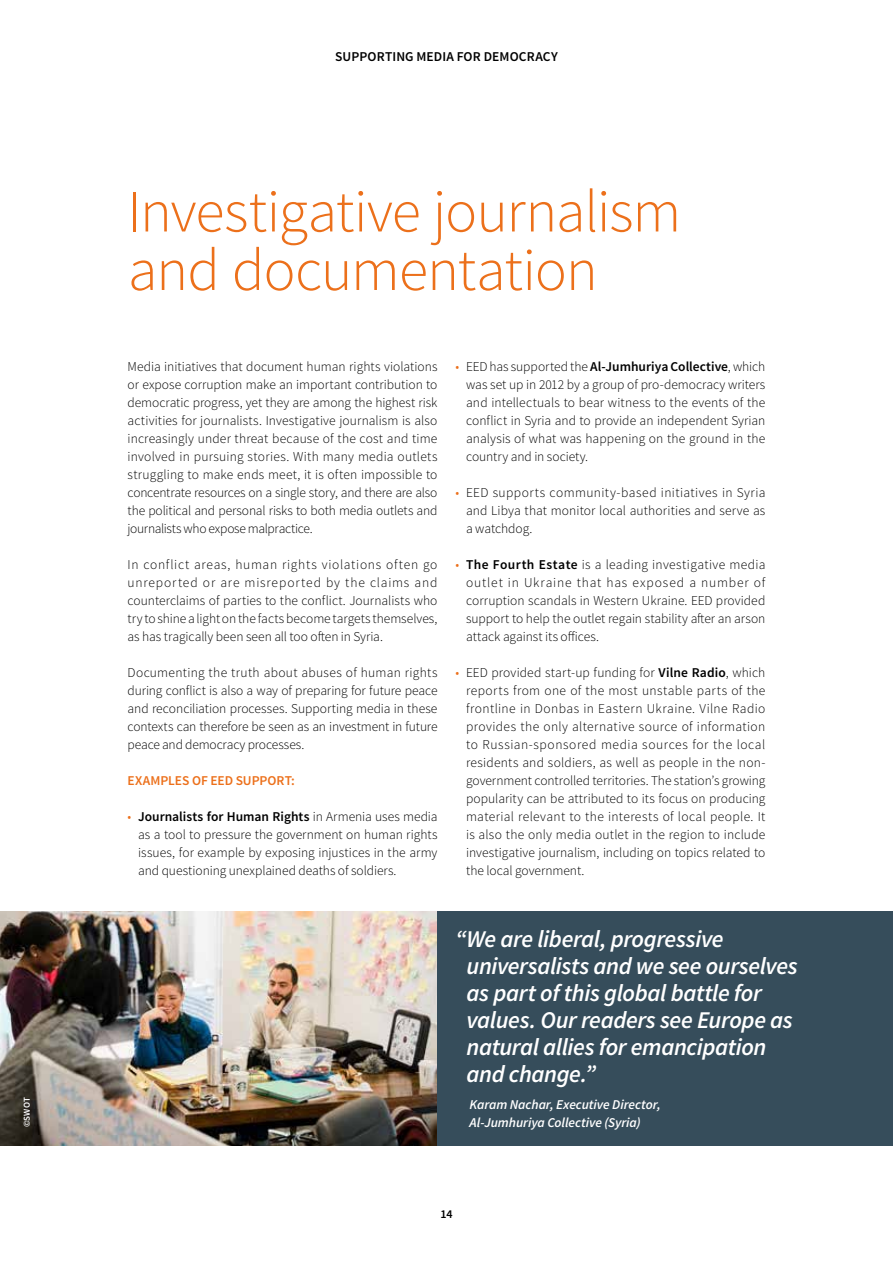
<style>
.page{position:relative;width:893px;height:1263px;background:#fff}
.page>*{position:absolute;margin:0;border:0;box-sizing:border-box;transform-origin:0 0}
.t1{font:300 60px/58.5px "Source Sans Pro";letter-spacing:-.02em;color:#ec701b}
.t2{font:italic 600 24px/27px "Source Sans Pro";letter-spacing:-.015em;color:#fff}
.t3{font:300 13.5px/18px "Source Sans Pro";color:#000;text-align:justify}
.t4{font:italic 600 13.5px/18px "Source Sans Pro";letter-spacing:-.005em;color:#fff}
.t5{font:600 13.5px "Source Sans Pro";letter-spacing:.01em;color:#000}
.t6{font:600 13.5px "Source Sans Pro";color:#ec701b}
.t7{font:600 12px "Source Sans Pro";color:#000}
.t8{font:600 9px "Source Sans Pro";color:#fff}
.s1{color:#ec701b}
.s2{font-weight:600}
</style>
<div class="page">
<img style="left:0;top:911px;width:437px;height:234px">
<div style="left:437px;top:911px;width:456px;height:234px;background:#364d5b"></div>
<p class="t8" style="left:21px;top:1127px;width:32px;rotate:-90deg">©SWOT</p>
<p class="t5" style="left:335px;top:48px;width:224px">SUPPORTING MEDIA FOR DEMOCRACY</p>
<h1 class="t1" style="left:128px;top:183px;width:555px">Investigative journalism and documentation</h1>
<p class="t3" style="left:128px;top:358px;width:311px">Media initiatives that document human rights violations or expose corruption make an important contribution to democratic progress, yet they are among the highest risk activities for journalists. Investigative journalism is also increasingly under threat because of the cost and time involved in pursuing stories. With many media outlets struggling to make ends meet, it is often impossible to concentrate resources on a single story, and there are also the political and personal risks to both media outlets and journalists who expose malpractice.</p>
<p class="t3" style="left:128px;top:556px;width:311px">In conflict areas, human rights violations often go unreported or are misreported by the claims and counterclaims of parties to the conflict. Journalists who try to shine a light on the facts become targets themselves, as has tragically been seen all too often in Syria.</p>
<p class="t3" style="left:128px;top:664px;width:311px">Documenting the truth about abuses of human rights during conflict is also a way of preparing for future peace and reconciliation processes. Supporting media in these contexts can therefore be seen as an investment in future peace and democracy processes.</p>
<p class="t6" style="left:128px;top:772px;width:169px">EXAMPLES OF EED SUPPORT:</p>
<p class="t3" style="left:138px;top:808px;width:301px;text-indent:-11px"><span class="s1">•</span> <span class="s2">Journalists for Human Rights</span> in Armenia uses media as a tool to pressure the government on human rights issues, for example by exposing injustices in the army and questioning unexplained deaths of soldiers.</p>
<p class="t3" style="left:466px;top:358px;width:301px;text-indent:-11px"><span class="s1">•</span> EED has supported the <span class="s2">Al-Jumhuriya Collective</span>, which was set up in 2012 by a group of pro-democracy writers and intellectuals to bear witness to the events of the conflict in Syria and to provide an independent Syrian analysis of what was happening on the ground in the country and in society.</p>
<p class="t3" style="left:466px;top:484px;width:301px;text-indent:-11px"><span class="s1">•</span> EED supports community-based initiatives in Syria and Libya that monitor local authorities and serve as a watchdog.</p>
<p class="t3" style="left:466px;top:556px;width:301px;text-indent:-11px"><span class="s1">•</span> <span class="s2">The Fourth Estate</span> is a leading investigative media outlet in Ukraine that has exposed a number of corruption scandals in Western Ukraine. EED provided support to help the outlet regain stability after an arson attack against its offices.</p>
<p class="t3" style="left:466px;top:664px;width:301px;text-indent:-11px"><span class="s1">•</span> EED provided start-up funding for <span class="s2">Vilne Radio</span>, which reports from one of the most unstable parts of the frontline in Donbas in Eastern Ukraine. Vilne Radio provides the only alternative source of information to Russian-sponsored media sources for the local residents and soldiers, as well as people in the non&shy;government controlled territories. The station’s growing popularity can be attributed to its focus on producing material relevant to the interests of local people. It is also the only media outlet in the region to include investigative journalism, including on topics related to the local government.</p>
<h2 class="t2" style="left:466px;top:926px;width:333px;text-indent:-11px">“We are liberal, progressive universalists and we see ourselves as part of this global battle for values. Our readers see Europe as natural allies for emancipation and change.”</h2>
<p class="t4" style="left:469px;top:1096px;width:193px">Karam Nachar, Executive Director,<br>Al-Jumhuriya Collective (Syria)</p>
<p class="t7" style="left:440px;top:1206px;width:14px">14</p>
</div>
